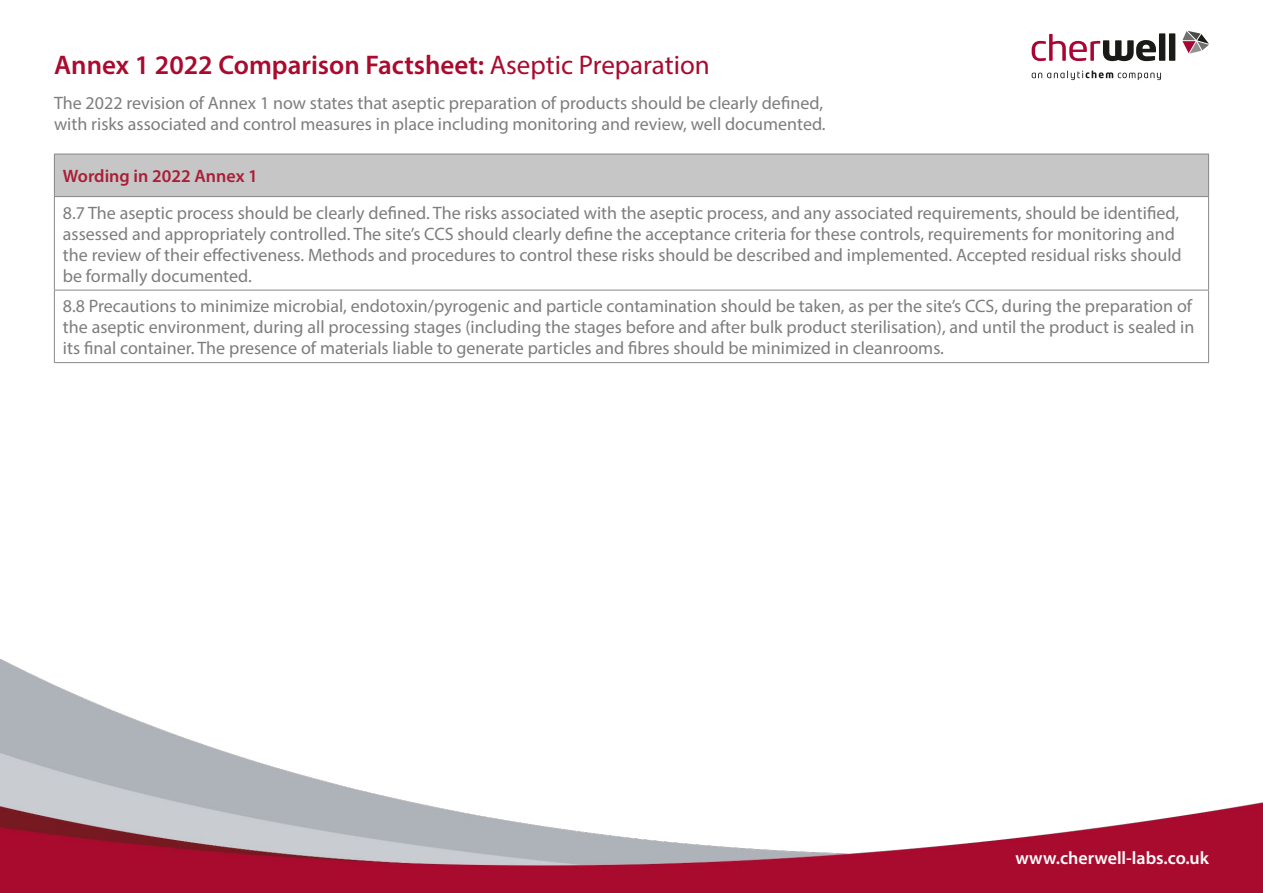
<style>
.page{position:relative;width:1263px;height:893px;background:#fff}
.page>*{position:absolute;margin:0;border:0;box-sizing:border-box;transform-origin:0 0}
.t1{font:600 27px "Myriad Pro";color:#a90a2e}
.t2{font:18px/21px "Myriad Pro";color:#7e7d7e}
.t3{font:600 18px "Myriad Pro";color:#fff}
.t4{font:600 18px "Myriad Pro";color:#aa1e37}
.s1{font-weight:400}
</style>
<div class="page">
<img style="left:0;top:659px;width:1263px;height:234px">
<svg style="left:1032px;top:71px;width:129px;height:9px"></svg>
<svg style="left:1032px;top:33px;width:143px;height:28px"></svg>
<svg style="left:1182px;top:31px;width:27px;height:23px"></svg>
<div style="left:54px;top:154px;width:1154px;height:43px;background:#c6c6c6"></div>
<hr style="left:54px;top:197px;width:1px;height:93px;background:#878989">
<hr style="left:1208px;top:197px;width:1px;height:93px;background:#878989">
<hr style="left:54px;top:290px;width:1155px;height:1px;background:#878989">
<hr style="left:54px;top:290px;width:1px;height:72px;background:#878989">
<hr style="left:1208px;top:290px;width:1px;height:72px;background:#878989">
<hr style="left:54px;top:362px;width:1155px;height:1px;background:#878989">
<hr style="left:54px;top:154px;width:1155px;height:1px;background:#878989">
<hr style="left:54px;top:154px;width:1px;height:42px;background:#878989">
<hr style="left:1208px;top:154px;width:1px;height:42px;background:#878989">
<hr style="left:54px;top:196px;width:1155px;height:1px;background:#878989">
<h1 class="t1" style="left:54px;top:48px;width:657px">Annex 1 2022 Comparison Factsheet: <span class="s1">Aseptic Preparation</span></h1>
<p class="t2" style="left:54px;top:93px;width:773px">The 2022 revision of Annex 1 now states that aseptic preparation of products should be clearly defined, with risks associated and control measures in place including monitoring and review, well documented.</p>
<p class="t4" style="left:63px;top:165px;width:197px">Wording in 2022 Annex 1</p>
<p class="t2" style="left:63px;top:202px;width:1120px">8.7 The aseptic process should be clearly defined. The risks associated with the aseptic process, and any associated requirements, should be identified, assessed and appropriately controlled. The site’s CCS should clearly define the acceptance criteria for these controls, requirements for monitoring and the review of their effectiveness. Methods and procedures to control these risks should be described and implemented. Accepted residual risks should be formally documented.</p>
<p class="t2" style="left:63px;top:295px;width:1133px">8.8 Precautions to minimize microbial, endotoxin/pyrogenic and particle contamination should be taken, as per the site’s CCS, during the preparation of the aseptic environment, during all processing stages (including the stages before and after bulk product sterilisation), and until the product is sealed in its final container. The presence of materials liable to generate particles and fibres should be minimized in cleanrooms.</p>
<p class="t3" style="left:1015px;top:847px;width:195px">www.cherwell-labs.co.uk</p>
</div>
